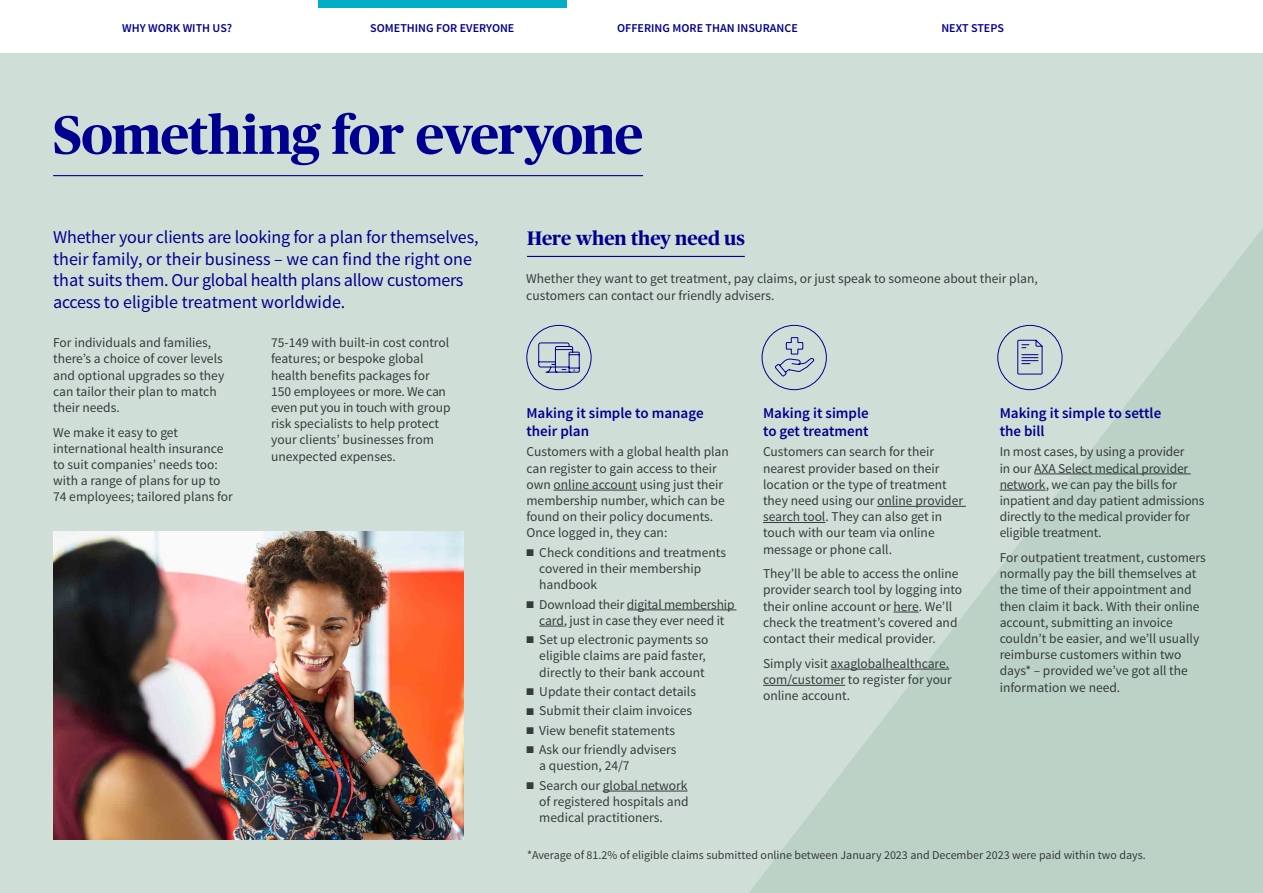
<style>
.page{position:relative;width:1263px;height:893px;background:#fff}
.page>*{position:absolute;margin:0;border:0;box-sizing:border-box;transform-origin:0 0}
.t1{font:700 54px "Publico Headline";letter-spacing:-.02em;color:#00008f}
.t2{font:700 19.5px "Publico Headline";color:#00008f}
.t3{font:18px/21.6px "Source Sans Pro";letter-spacing:-.01em;color:#00008f}
.t4{font:600 15px/18px "Source Sans Pro";color:#00008f}
.t5{font:13.5px/16.2px "Source Sans Pro";color:#343c3d}
.t6{font:12px "Source Sans Pro";color:#343c3d}
.t7{font:600 12px "Source Sans Pro";color:#00008f}
.s1{color:#373c3c}
</style>
<div class="page">
<div style="left:318px;top:0;width:248px;height:8px;background:#02adc6"></div>
<div style="left:0;top:53px;width:1263px;height:840px;background:#cfdfd7"></div>
<svg style="left:749px;top:228px;width:514px;height:665px;fill:#bcd2c7"></svg>
<hr style="left:53px;top:175px;width:590px;height:1px;background:#00008f">
<hr style="left:527px;top:256px;width:218px;height:1px;background:#00008f">
<hr style="left:553px;top:490px;width:84px;height:1px;background:#343c3d">
<hr style="left:627px;top:610px;width:109px;height:1px;background:#343c3d">
<svg style="left:539px;top:626px;width:25px;height:1px"></svg>
<hr style="left:603px;top:791px;width:84px;height:1px;background:#343c3d">
<hr style="left:877px;top:506px;width:89px;height:1px;background:#343c3d">
<hr style="left:763px;top:522px;width:62px;height:1px;background:#343c3d">
<svg style="left:893px;top:612px;width:26px;height:1px"></svg>
<hr style="left:831px;top:669px;width:118px;height:1px;background:#343c3d">
<hr style="left:763px;top:685px;width:82px;height:1px;background:#343c3d">
<hr style="left:1034px;top:474px;width:157px;height:1px;background:#343c3d">
<hr style="left:1000px;top:490px;width:46px;height:1px;background:#343c3d">
<div style="left:526px;top:325px;width:65px;height:65px;border:1px solid #00008f;border-radius:50%"></div>
<svg style="left:538px;top:342px;width:42px;height:31px"></svg>
<img style="left:53px;top:531px;width:410px;height:309px">
<div style="left:762px;top:325px;width:65px;height:65px;border:1px solid #00008f;border-radius:50%"></div>
<svg style="left:774px;top:337px;width:41px;height:40px"></svg>
<div style="left:997px;top:325px;width:65px;height:65px;border:1px solid #00008f;border-radius:50%"></div>
<svg style="left:1017px;top:339px;width:26px;height:36px"></svg>
<p class="t7" style="left:122px;top:20px;width:112px">WHY WORK WITH US?</p>
<p class="t7" style="left:370px;top:20px;width:146px">SOMETHING FOR EVERYONE</p>
<p class="t7" style="left:617px;top:20px;width:182px">OFFERING MORE THAN INSURANCE</p>
<p class="t7" style="left:941px;top:20px;width:64px">NEXT STEPS</p>
<h1 class="t1" style="left:53px;top:96px;width:591px">Something for everyone</h1>
<h3 class="t3" style="left:53px;top:227px;width:427px">Whether your clients are looking for a plan for themselves, their family, or their business – we can find the right one that suits them. Our global health plans allow customers access to eligible treatment worldwide.</h3>
<p class="t5" style="left:53px;top:335px;width:173px">For individuals and families, there’s a choice of cover levels and optional upgrades so they can tailor their plan to match their needs.</p>
<p class="t5" style="left:53px;top:424px;width:181px">We make it easy to get international health insurance to suit companies’ needs too: with a range of plans for up to<br>74 employees; tailored plans for</p>
<p class="t5" style="left:271px;top:335px;width:181px">75-149 with built-in cost control features; or bespoke global health benefits packages for<br>150 employees or more. We can even put you in touch with group risk specialists to help protect your clients’ businesses from unexpected expenses.</p>
<h2 class="t2" style="left:527px;top:224px;width:219px">Here when they need us</h2>
<p class="t5" style="left:526px;top:271px;width:513px">Whether they want to get treatment, pay claims, or just speak to someone about their plan, customers can contact our friendly advisers.</p>
<p class="t4" style="left:526px;top:404px;width:179px">Making it simple to manage their plan</p>
<p class="t5" style="left:526px;top:444px;width:204px">Customers with a global health plan can register to gain access to their own online account using just their membership number, which can be found on their policy documents.<br>Once logged in, they can:</p>
<p class="t5" style="left:539px;top:544px;width:188px;text-indent:-13px">■ Check conditions and treatments covered in their membership handbook</p>
<p class="t5" style="left:526px;top:596px;width:210px;text-align:center">■ Download their digital membership card, just in case they ever need it</p>
<p class="t5" style="left:539px;top:632px;width:171px;text-indent:-13px"><span class="s1">■</span> Set up electronic payments so eligible claims are paid faster, directly to their bank account</p>
<p class="t5" style="left:526px;top:684px;width:171px"><span class="s1">■</span> Update their contact details</p>
<p class="t5" style="left:526px;top:703px;width:167px"><span class="s1">■</span> Submit their claim invoices</p>
<p class="t5" style="left:526px;top:722px;width:150px"><span class="s1">■</span> View benefit statements</p>
<p class="t5" style="left:539px;top:742px;width:139px;text-indent:-13px"><span class="s1">■</span> Ask our friendly advisers a question, 24/7</p>
<p class="t5" style="left:539px;top:777px;width:151px;text-align:justify;text-indent:-13px"><span class="s1">■</span> Search our global network of registered hospitals and medical practitioners.</p>
<p class="t4" style="left:763px;top:404px;width:107px">Making it simple to get treatment</p>
<p class="t5" style="left:763px;top:444px;width:202px">Customers can search for their nearest provider based on their location or the type of treatment they need using our online provider search tool. They can also get in touch with our team via online message or phone call.</p>
<p class="t5" style="left:763px;top:566px;width:201px">They’ll be able to access the online provider search tool by logging into their online account or here. We’ll check the treatment’s covered and contact their medical provider.</p>
<p class="t5" style="left:763px;top:655px;width:190px">Simply visit axaglobalhealthcare. com/customer to register for your online account.</p>
<p class="t4" style="left:1000px;top:404px;width:163px">Making it simple to settle the bill</p>
<p class="t5" style="left:1000px;top:444px;width:206px">In most cases, by using a provider<br>in our AXA Select medical provider network, we can pay the bills for inpatient and day patient admissions directly to the medical provider for eligible treatment.</p>
<p class="t5" style="left:1000px;top:550px;width:208px">For outpatient treatment, customers normally pay the bill themselves at the time of their appointment and then claim it back. With their online account, submitting an invoice couldn’t be easier, and we’ll usually reimburse customers within two days* – provided we’ve got all the information we need.</p>
<p class="t6" style="left:527px;top:848px;width:620px">*Average of 81.2% of eligible claims submitted online between January 2023 and December 2023 were paid within two days.</p>
</div>
